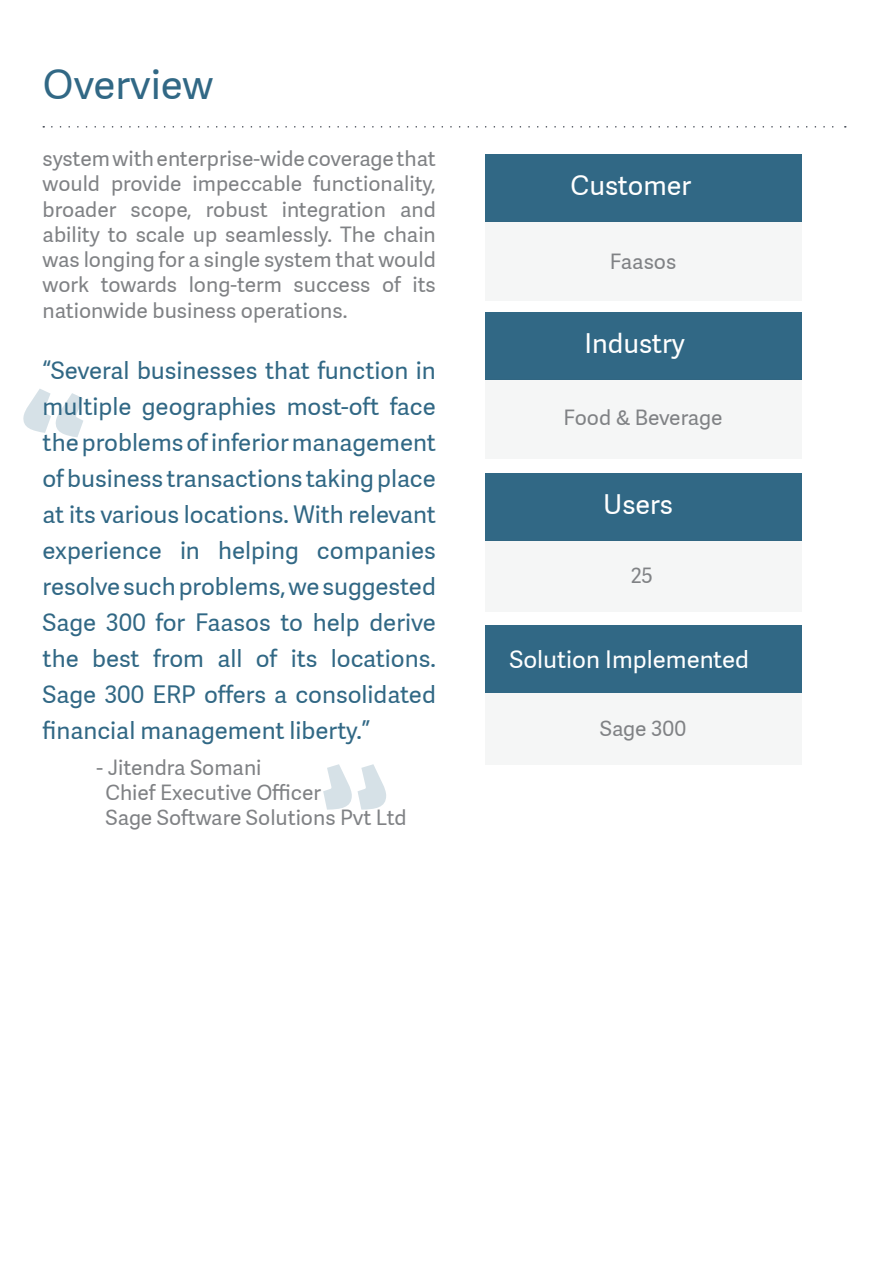
<style>
.page{position:relative;width:893px;height:1263px;background:#fff}
.page>*{position:absolute;margin:0;border:0;box-sizing:border-box;transform-origin:0 0}
.Headline_-_Bold{font:40.5px "Adelle Sans SAGE";color:#316885}
.Big_title_Green{font:27px "Adelle Sans SAGE";color:#fff}
.Normal_Grey_Paragrap{font:24px/36px "Adelle Sans SAGE";color:#316885;text-align:justify}
.Big_title_Green-2{font:24px "Adelle Sans SAGE";color:#fff}
.Normal_Grey_Paragrap-2{font:21px/25.2px "Adelle Sans SAGE";color:#808285;text-align:justify}
</style>
<div class="page">
<svg style="left:52px;top:126px;width:794px;height:2px"></svg>
<svg style="left:23px;top:389px;width:60px;height:48px"></svg>
<svg style="left:323px;top:764px;width:63px;height:46px"></svg>
<div style="left:485px;top:154px;width:316px;height:67px;background:#316885"></div>
<div style="left:485px;top:312px;width:316px;height:67px;background:#316885"></div>
<div style="left:485px;top:473px;width:316px;height:67px;background:#316885"></div>
<div style="left:485px;top:626px;width:316px;height:67px;background:#316885"></div>
<div style="left:485px;top:379px;width:316px;height:80px;background:#f5f6f6"></div>
<div style="left:485px;top:221px;width:316px;height:80px;background:#f5f6f6"></div>
<div style="left:485px;top:540px;width:316px;height:71px;background:#f5f6f6"></div>
<div style="left:485px;top:693px;width:316px;height:71px;background:#f5f6f6"></div>
<p class="Headline_-_Bold" style="left:43px;top:62px;width:172px">Overview</p>
<p class="Normal_Grey_Paragrap-2" style="left:43px;top:147px;width:395px">system with enterprise-wide coverage that would provide impeccable functionality, broader scope, robust integration and ability to scale up seamlessly. The chain was longing for a single system that would work towards long-term success of its nationwide business operations.</p>
<p class="Normal_Grey_Paragrap" style="left:43px;top:352px;width:395px">“Several businesses that function in multiple geographies most-oft face the problems of inferior management of business transactions taking place at its various locations. With relevant experience in helping companies resolve such problems, we suggested Sage 300 for Faasos to help derive the best from all of its locations.<br>Sage 300 ERP offers a consolidated financial management liberty.”</p>
<p class="Normal_Grey_Paragrap-2" style="left:97px;top:755px;width:166px">- Jitendra Somani</p>
<p class="Normal_Grey_Paragrap-2" style="left:106px;top:780px;width:217px">Chief Executive Officer</p>
<p class="Normal_Grey_Paragrap-2" style="left:106px;top:805px;width:303px">Sage Software Solutions Pvt Ltd</p>
<p class="Big_title_Green" style="left:571px;top:170px;width:122px">Customer</p>
<p class="Normal_Grey_Paragrap-2" style="left:610px;top:249px;width:68px">Faasos</p>
<p class="Big_title_Green" style="left:584px;top:328px;width:102px">Industry</p>
<p class="Normal_Grey_Paragrap-2" style="left:564px;top:405px;width:161px">Food &amp; Beverage</p>
<p class="Big_title_Green" style="left:603px;top:489px;width:71px">Users</p>
<p class="Normal_Grey_Paragrap-2" style="left:631px;top:563px;width:24px">25</p>
<p class="Big_title_Green-2" style="left:509px;top:646px;width:241px">Solution Implemented</p>
<p class="Normal_Grey_Paragrap-2" style="left:600px;top:717px;width:88px">Sage 300</p>
</div>
